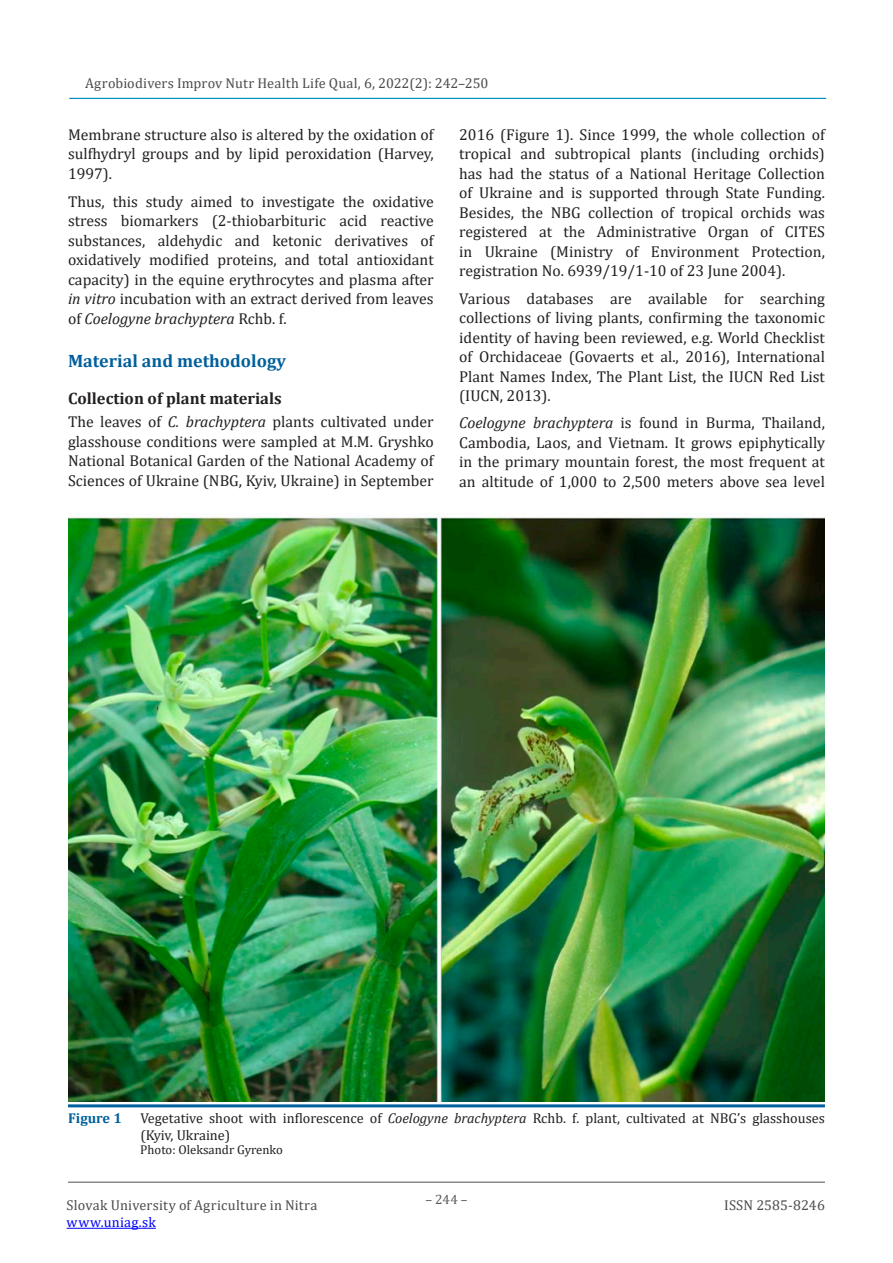
<style>
.page{position:relative;width:893px;height:1263px;background:#fff}
.page>*{position:absolute;margin:0;border:0;box-sizing:border-box;transform-origin:0 0}
.t1{font:700 18px "Cambria";color:#005f9c}
.t2{font:700 16.5px "Cambria";color:#231f20}
.t3{font:15.75px/19.5px "Cambria";color:#231f20;text-align:justify}
.t4{font:14.25px/17.1px "Cambria";color:#231f20}
.t5{font:14.25px "Cambria";letter-spacing:.01em;color:#4b4c4d}
.t6{font:14.25px "Cambria";letter-spacing:.02em;color:#00f}
.t7{font:700 14.25px "Cambria";color:#005f9c}
.t8{font:13.5px "Cambria";color:#57585a}
.t9{font:12.75px "Cambria";color:#231f20}
.s1{font-style:italic}
</style>
<div class="page">
<hr style="left:67px;top:1228px;width:89px;height:1px;background:#00f">
<hr style="left:69px;top:98px;width:757px;height:1px;background:#0090ba">
<hr style="left:68px;top:1181px;width:757px;height:2px;background:#6c6d70">
<hr style="left:68px;top:1104px;width:757px;height:3px;background:#005f9c">
<img style="left:68px;top:517px;width:757px;height:584px">
<p class="t5" style="left:85px;top:74px;width:405px">Agrobiodivers Improv Nutr Health Life Qual, 6, 2022(2): 242–250</p>
<p class="t3" style="left:68px;top:125px;width:367px">Membrane structure also is altered by the oxidation of sulfhydryl groups and by lipid peroxidation (Harvey, 1997).</p>
<p class="t3" style="left:68px;top:192px;width:367px">Thus, this study aimed to investigate the oxidative stress biomarkers (2-thiobarbituric acid reactive substances, aldehydic and ketonic derivatives of oxidatively modified proteins, and total antioxidant capacity) in the equine erythrocytes and plasma after <span class="s1">in vitro</span> incubation with an extract derived from leaves of <span class="s1">Coelogyne brachyptera</span> Rchb. f.</p>
<p class="t1" style="left:68px;top:348px;width:219px">Material and methodology</p>
<p class="t2" style="left:68px;top:386px;width:215px">Collection of plant materials</p>
<p class="t3" style="left:68px;top:412px;width:367px">The leaves of <span class="s1">C. brachyptera</span> plants cultivated under glasshouse conditions were sampled at M.M. Gryshko National Botanical Garden of the National Academy of Sciences of Ukraine (NBG, Kyiv, Ukraine) in September</p>
<p class="t3" style="left:459px;top:125px;width:367px">2016 (Figure 1). Since 1999, the whole collection of tropical and subtropical plants (including orchids) has had the status of a National Heritage Collection of Ukraine and is supported through State Funding.<br>Besides, the NBG collection of tropical orchids was registered at the Administrative Organ of CITES in Ukraine (Ministry of Environment Protection, registration No. 6939/19/1-10 of 23 June 2004).</p>
<p class="t3" style="left:459px;top:288px;width:367px">Various databases are available for searching collections of living plants, confirming the taxonomic identity of having been reviewed, e.g. World Checklist of Orchidaceae (Govaerts et al., 2016), International Plant Names Index, The Plant List, the IUCN Red List (IUCN, 2013).</p>
<p class="t3" style="left:459px;top:413px;width:367px"><span class="s1">Coelogyne brachyptera</span> is found in Burma, Thailand, Cambodia, Laos, and Vietnam. It grows epiphytically in the primary mountain forest, the most frequent at an altitude of 1,000 to 2,500 meters above sea level</p>
<p class="t7" style="left:68px;top:1108px;width:55px">Figure 1</p>
<p class="t4" style="left:140px;top:1109px;width:686px">Vegetative shoot with inflorescence of <span class="s1">Coelogyne brachyptera</span> Rchb. f. plant, cultivated at NBG’s glasshouses (Kyiv, Ukraine)</p>
<p class="t9" style="left:140px;top:1142px;width:144px">Photo: Oleksandr Gyrenko</p>
<p class="t5" style="left:67px;top:1197px;width:252px">Slovak University of Agriculture in Nitra</p>
<p class="t6" style="left:67px;top:1214px;width:91px">www.uniag.sk</p>
<p class="t8" style="left:425px;top:1192px;width:44px">– 244 –</p>
<p class="t5" style="left:724px;top:1197px;width:102px">ISSN 2585-8246</p>
</div>
